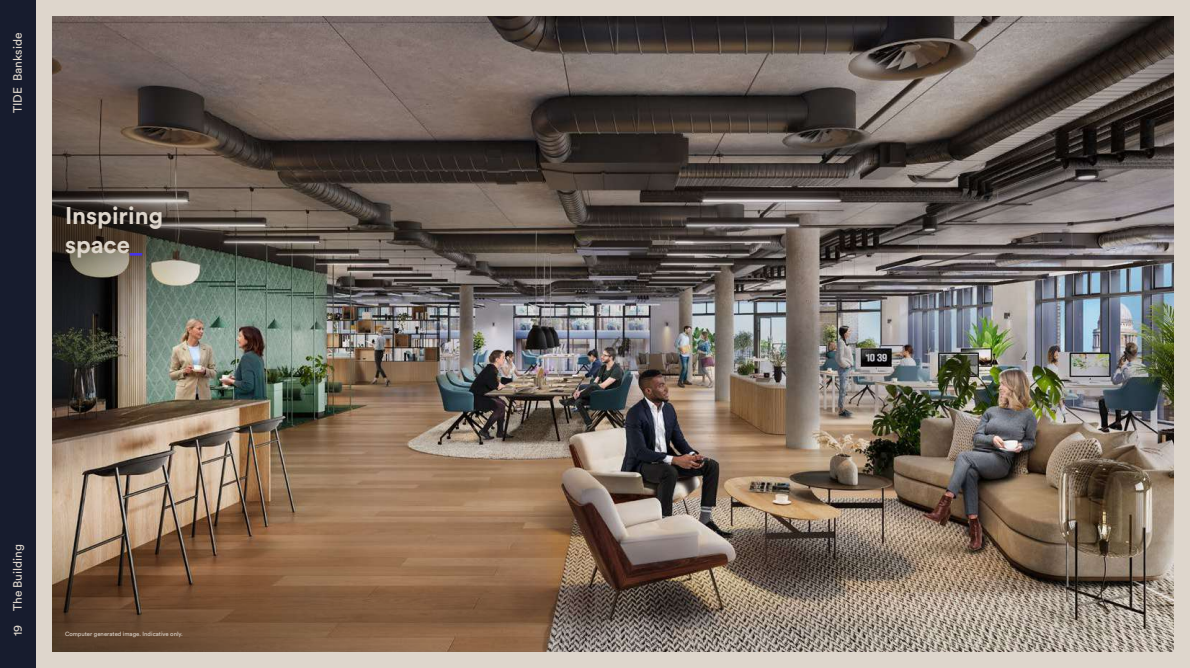
<style>
.page{position:relative;width:1190px;height:668px;background:#fff}
.page>*{position:absolute;margin:0;border:0;box-sizing:border-box;transform-origin:0 0}
.t1{font:700 24px/28.8px "Circular Std";color:#ded6cc}
.t2{font:12px "Circular Std";color:#ded6cc}
.t3{font:6px "Circular Std";color:#ded6cc}
.s1{color:#4733eb}
</style>
<div class="page">
<div style="left:36px;top:0;width:1154px;height:668px;background:#ded6cc"></div>
<img style="left:52px;top:16px;width:1122px;height:636px">
<svg style="left:52px;top:474px;width:686px;height:178px;background:#896c54"></svg>
<img style="left:52px;top:53px;width:243px;height:379px">
<div style="left:0;top:0;width:36px;height:668px;background:#171c2e"></div>
<div style="left:48px;top:189px;width:132px;height:85px;background:#0c0802;opacity:.3"></div>
<div style="left:50px;top:614px;width:147px;height:41px;background:#0c0802;opacity:.1"></div>
<h2 class="t2" style="left:10px;top:113px;width:82px;rotate:-90deg">TIDE Bankside</h2>
<h1 class="t1" style="left:65px;top:201px;width:100px">Inspiring space<span class="s1">_</span></h1>
<h2 class="t2" style="left:10px;top:611px;width:68px;rotate:-90deg">The Building</h2>
<h2 class="t2" style="left:10px;top:636px;width:13px;rotate:-90deg">19</h2>
<p class="t3" style="left:65px;top:630px;width:119px">Computer generated image. Indicative only.</p>
</div>
